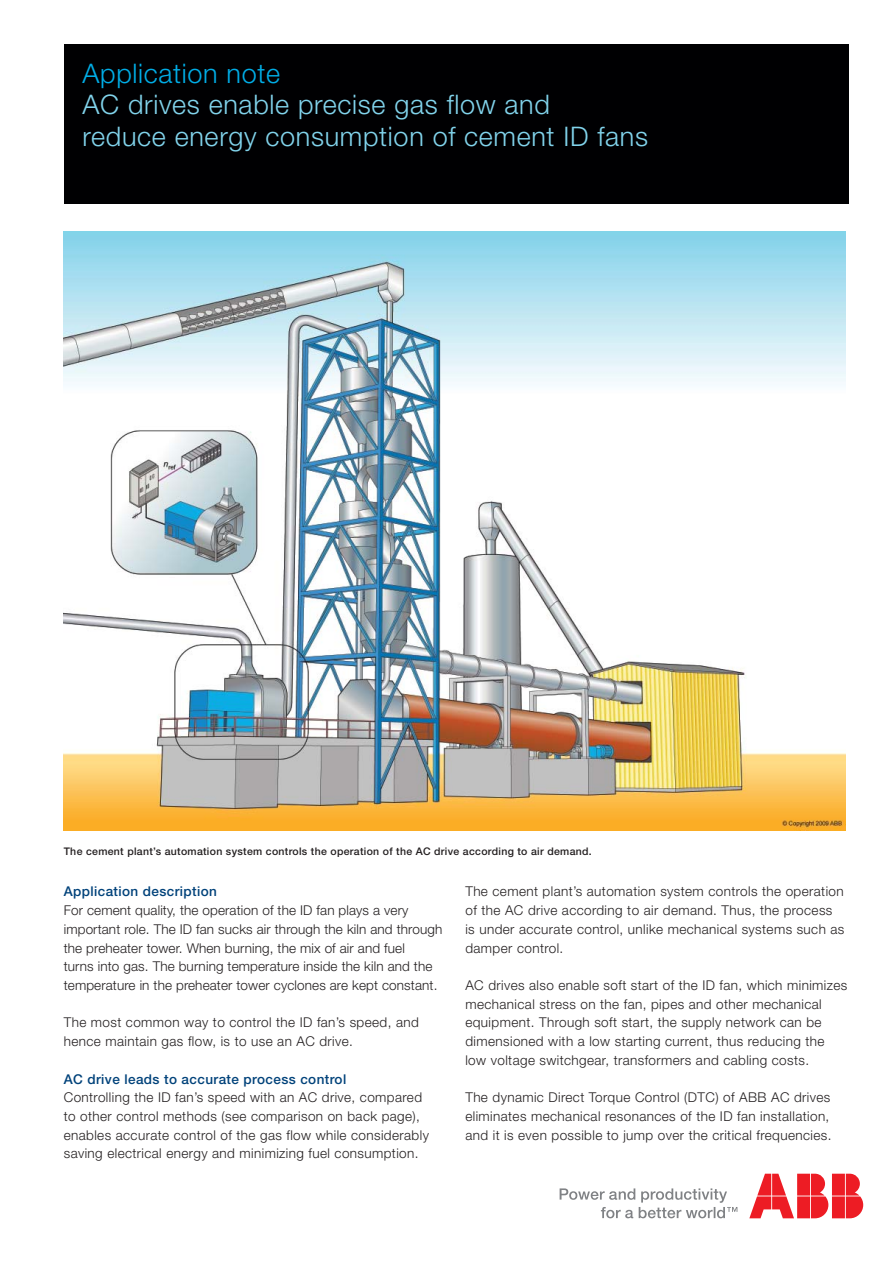
<style>
.page{position:relative;width:893px;height:1263px;background:#fff}
.page>*{position:absolute;margin:0;border:0;box-sizing:border-box;transform-origin:0 0}
.t1{font:300 27px/31.5px "Helvetica Neue";letter-spacing:.025em;color:#81d3eb}
.t2{font:300 27px "Helvetica Neue";letter-spacing:.025em;color:#00ade6}
.t3{font:300 13.5px/18.8px "Helvetica Neue";letter-spacing:.03em;color:#231f20}
.t4{font:300 13.5px/18.8px "Helvetica Neue";letter-spacing:.01em;color:#231f20}
.t5{font:500 13.5px "Helvetica Neue";letter-spacing:.03em;color:#00427a}
.t6{font:500 10.5px "Helvetica Neue";letter-spacing:.03em;color:#231f20}
</style>
<div class="page">
<svg style="left:560px;top:1188px;width:177px;height:30px"></svg>
<svg style="left:749px;top:1174px;width:114px;height:44px"></svg>
<div style="left:64px;top:45px;width:784px;height:159px;background:#000002"></div>
<img style="left:64px;top:232px;width:781px;height:598px">
<h1 class="t2" style="left:82px;top:63px;width:199px">Application note</h1>
<h1 class="t1" style="left:82px;top:91px;width:567px">AC drives enable precise gas flow and<br>reduce energy consumption of cement ID fans</h1>
<p class="t6" style="left:64px;top:848px;width:529px">The cement plant’s automation system controls the operation of the AC drive according to air demand.</p>
<p class="t5" style="left:64px;top:887px;width:155px">Application description</p>
<p class="t4" style="left:64px;top:902px;width:380px">For cement quality, the operation of the ID fan plays a very important role. The ID fan sucks air through the kiln and through the preheater tower. When burning, the mix of air and fuel<br>turns into gas. The burning temperature inside the kiln and the temperature in the preheater tower cyclones are kept constant.</p>
<p class="t3" style="left:64px;top:1014px;width:357px">The most common way to control the ID fan’s speed, and hence maintain gas flow, is to use an AC drive.</p>
<p class="t5" style="left:64px;top:1074px;width:284px">AC drive leads to accurate process control</p>
<p class="t3" style="left:64px;top:1089px;width:367px">Controlling the ID fan’s speed with an AC drive, compared to other control methods (see comparison on back page), enables accurate control of the gas flow while considerably saving electrical energy and minimizing fuel consumption.</p>
<p class="t3" style="left:465px;top:883px;width:380px">The cement plant’s automation system controls the operation of the AC drive according to air demand. Thus, the process is under accurate control, unlike mechanical systems such as damper control.</p>
<p class="t3" style="left:465px;top:977px;width:383px">AC drives also enable soft start of the ID fan, which minimizes mechanical stress on the fan, pipes and other mechanical equipment. Through soft start, the supply network can be dimensioned with a low starting current, thus reducing the low voltage switchgear, transformers and cabling costs.</p>
<p class="t3" style="left:465px;top:1089px;width:368px">The dynamic Direct Torque Control (DTC) of ABB AC drives eliminates mechanical resonances of the ID fan installation, and it is even possible to jump over the critical frequencies.</p>
</div>
